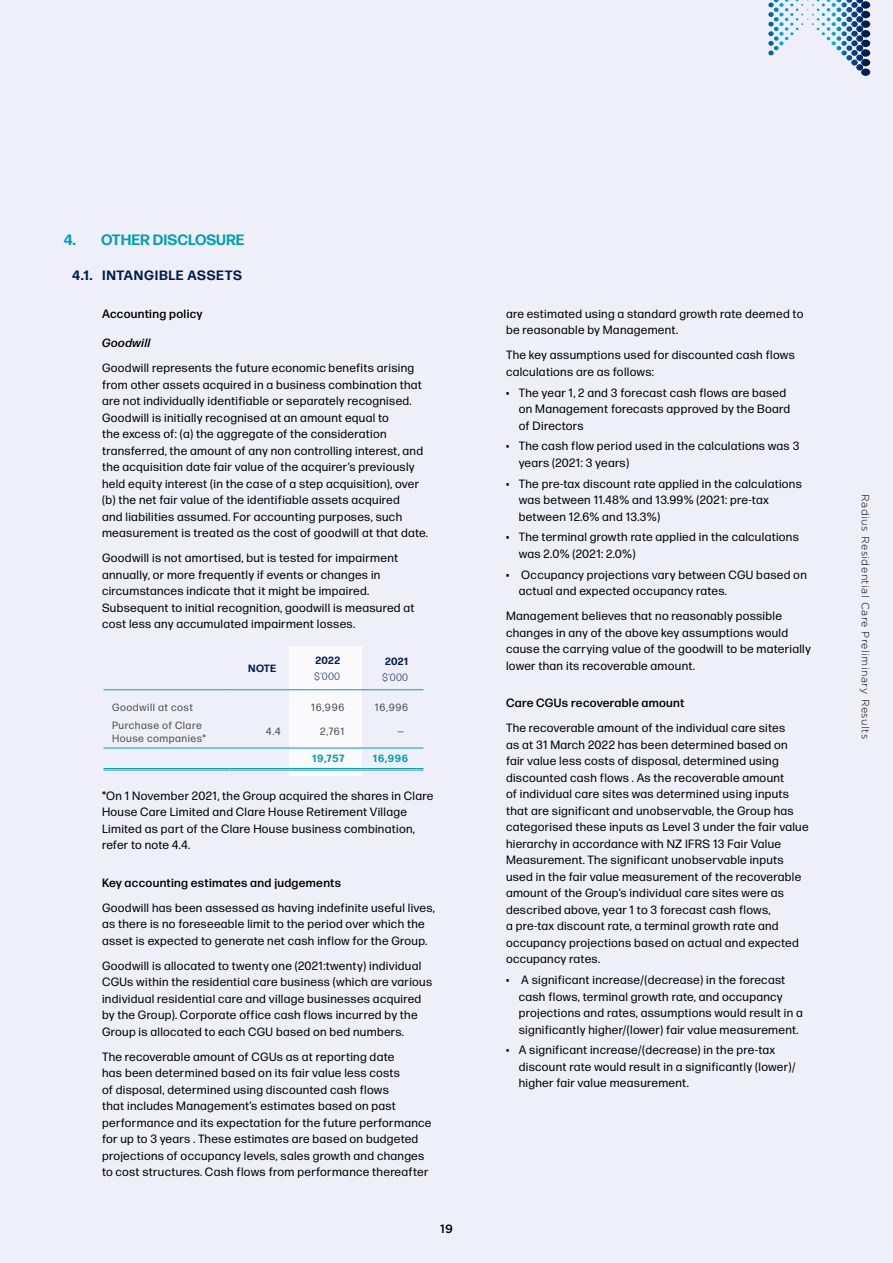
<style>
.page{position:relative;width:893px;height:1263px;background:#eeeff8}
.page>*{position:absolute;margin:0;border:0;box-sizing:border-box;transform-origin:0 0}
.t1{font:700 15px "Forma DJR Micro";color:#009fb4}
.t2{font:700 13.5px "Forma DJR Micro";letter-spacing:.05em;color:#001d4d}
.Paragraph_Text_2022{font:12px/16.5px "Forma DJR Micro";letter-spacing:.025em;color:#000}
.Sub_Heading_i{font:500 12px "Forma DJR Micro";letter-spacing:.025em;color:#000}
.Italic_Sub_Heading{font:italic 500 12px "Forma DJR Micro";letter-spacing:.025em;color:#000}
.t3{font:500 12px "Gotham";color:#000}
.Table_Text_2022{font:10.5px/12.6px "Forma DJR Micro";letter-spacing:.05em;color:#4d4d4f}
.t4{font:300 10.5px "Gotham";letter-spacing:.05em;color:#000}
.Number_Style_2022{font:10.5px "Forma DJR Micro";letter-spacing:.075em;color:#4d4d4f}
.Bold_Heading{font:700 10.5px "Forma DJR Micro";letter-spacing:.025em;color:#001d4d}
.Table_Numbers_Bold_2{font:700 10.5px "Forma DJR Micro";letter-spacing:.07em;color:#009fb4}
.Paragraph_text{font:300 10.5px "Forma DJR Micro";letter-spacing:.025em;color:#001d4d}
</style>
<div class="page">
<img style="left:768px;top:0;width:102px;height:76px">
<div style="left:289px;top:646px;width:72px;height:130px;background:#fafafd"></div>
<hr style="left:104px;top:768px;width:126px;height:2px;background:#fff">
<hr style="left:230px;top:768px;width:59px;height:2px;background:#fff">
<hr style="left:289px;top:768px;width:64px;height:2px;background:#fff">
<hr style="left:353px;top:768px;width:64px;height:2px;background:#fff">
<hr style="left:104px;top:689px;width:126px;height:1px;background:#009fb4">
<hr style="left:230px;top:689px;width:59px;height:1px;background:#009fb4">
<hr style="left:289px;top:689px;width:64px;height:1px;background:#009fb4">
<hr style="left:353px;top:689px;width:64px;height:1px;background:#009fb4">
<hr style="left:104px;top:768px;width:126px;height:1px;background:#009fb4">
<hr style="left:104px;top:770px;width:126px;height:1px;background:#009fb4">
<hr style="left:230px;top:768px;width:59px;height:1px;background:#009fb4">
<hr style="left:230px;top:770px;width:59px;height:1px;background:#009fb4">
<hr style="left:289px;top:768px;width:64px;height:1px;background:#009fb4">
<hr style="left:289px;top:770px;width:64px;height:1px;background:#009fb4">
<hr style="left:353px;top:768px;width:64px;height:1px;background:#009fb4">
<hr style="left:353px;top:770px;width:64px;height:1px;background:#009fb4">
<svg style="left:417px;top:768px;width:6px;height:3px"></svg>
<hr style="left:104px;top:748px;width:126px;height:1px;background:#009fb4">
<hr style="left:230px;top:748px;width:59px;height:1px;background:#009fb4">
<hr style="left:289px;top:748px;width:64px;height:1px;background:#009fb4">
<hr style="left:353px;top:748px;width:64px;height:1px;background:#009fb4">
<p class="t1" style="left:64px;top:230px;width:14px">4.</p>
<p class="t1" style="left:101px;top:230px;width:145px">OTHER DISCLOSURE</p>
<p class="t2" style="left:72px;top:267px;width:171px">4.1. INTANGIBLE ASSETS</p>
<p class="Sub_Heading_i" style="left:102px;top:306px;width:102px">Accounting policy</p>
<p class="Italic_Sub_Heading" style="left:102px;top:335px;width:50px">Goodwill</p>
<p class="Paragraph_Text_2022" style="left:102px;top:359px;width:328px">Goodwill represents the future economic benefits arising from other assets acquired in a business combination that are not individually identifiable or separately recognised.<br>Goodwill is initially recognised at an amount equal to<br>the excess of: (a) the aggregate of the consideration transferred, the amount of any non controlling interest, and the acquisition date fair value of the acquirer’s previously held equity interest (in the case of a step acquisition), over (b) the net fair value of the identifiable assets acquired<br>and liabilities assumed. For accounting purposes, such measurement is treated as the cost of goodwill at that date.</p>
<p class="Paragraph_Text_2022" style="left:102px;top:549px;width:314px">Goodwill is not amortised, but is tested for impairment annually, or more frequently if events or changes in circumstances indicate that it might be impaired.<br>Subsequent to initial recognition, goodwill is measured at cost less any accumulated impairment losses.</p>
<p class="Bold_Heading" style="left:248px;top:662px;width:30px">NOTE</p>
<p class="Bold_Heading" style="left:315px;top:654px;width:26px">2022</p>
<p class="Paragraph_text" style="left:314px;top:670px;width:27px">$’000</p>
<p class="Bold_Heading" style="left:385px;top:654px;width:25px">2021</p>
<p class="Paragraph_text" style="left:382px;top:670px;width:27px">$’000</p>
<p class="Table_Text_2022" style="left:112px;top:700px;width:82px">Goodwill at cost</p>
<p class="Number_Style_2022" style="left:311px;top:700px;width:35px">16,996</p>
<p class="Number_Style_2022" style="left:375px;top:700px;width:35px">16,996</p>
<p class="Table_Text_2022" style="left:112px;top:719px;width:96px">Purchase of Clare<br>House companies*</p>
<p class="Number_Style_2022" style="left:266px;top:725px;width:16px">4.4</p>
<p class="Number_Style_2022" style="left:320px;top:725px;width:26px">2,761</p>
<p class="Number_Style_2022" style="left:398px;top:725px;width:8px">—</p>
<p class="Table_Numbers_Bold_2" style="left:312px;top:752px;width:34px">19,757</p>
<p class="Table_Numbers_Bold_2" style="left:373px;top:752px;width:37px">16,996</p>
<p class="Paragraph_Text_2022" style="left:102px;top:787px;width:333px">*On 1 November 2021, the Group acquired the shares in Clare House Care Limited and Clare House Retirement Village Limited as part of the Clare House business combination, refer to note 4.4.</p>
<p class="Sub_Heading_i" style="left:102px;top:875px;width:241px">Key accounting estimates and judgements</p>
<p class="Paragraph_Text_2022" style="left:102px;top:899px;width:335px">Goodwill has been assessed as having indefinite useful lives, as there is no foreseeable limit to the period over which the asset is expected to generate net cash inflow for the Group.</p>
<p class="Paragraph_Text_2022" style="left:102px;top:957px;width:332px">Goodwill is allocated to twenty one (2021:twenty) individual CGUs within the residential care business (which are various individual residential care and village businesses acquired by the Group). Corporate office cash flows incurred by the Group is allocated to each CGU based on bed numbers.</p>
<p class="Paragraph_Text_2022" style="left:102px;top:1048px;width:331px">The recoverable amount of CGUs as at reporting date<br>has been determined based on its fair value less costs<br>of disposal, determined using discounted cash flows<br>that includes Management’s estimates based on past performance and its expectation for the future performance for up to 3 years . These estimates are based on budgeted projections of occupancy levels, sales growth and changes to cost structures. Cash flows from performance thereafter</p>
<p class="t3" style="left:440px;top:1221px;width:14px">19</p>
<p class="Paragraph_Text_2022" style="left:506px;top:305px;width:299px">are estimated using a standard growth rate deemed to be reasonable by Management.</p>
<p class="Paragraph_Text_2022" style="left:506px;top:347px;width:290px">The key assumptions used for discounted cash flows calculations are as follows:</p>
<p class="Paragraph_Text_2022" style="left:519px;top:384px;width:273px;text-indent:-13px">• The year 1, 2 and 3 forecast cash flows are based on Management forecasts approved by the Board of Directors</p>
<p class="Paragraph_Text_2022" style="left:519px;top:438px;width:282px;text-indent:-13px">• The cash flow period used in the calculations was 3 years (2021: 3 years)</p>
<p class="Paragraph_Text_2022" style="left:519px;top:475px;width:285px;text-indent:-13px">• The pre-tax discount rate applied in the calculations was between 11.48% and 13.99% (2021: pre-tax between 12.6% and 13.3%)</p>
<p class="Paragraph_Text_2022" style="left:519px;top:529px;width:282px;text-indent:-13px">• The terminal growth rate applied in the calculations was 2.0% (2021: 2.0%)</p>
<p class="Paragraph_Text_2022" style="left:519px;top:566px;width:290px;text-indent:-13px">• Occupancy projections vary between CGU based on actual and expected occupancy rates.</p>
<p class="Paragraph_Text_2022" style="left:506px;top:607px;width:306px">Management believes that no reasonably possible changes in any of the above key assumptions would cause the carrying value of the goodwill to be materially lower than its recoverable amount.</p>
<p class="Sub_Heading_i" style="left:506px;top:695px;width:180px">Care CGUs recoverable amount</p>
<p class="Paragraph_Text_2022" style="left:506px;top:720px;width:304px">The recoverable amount of the individual care sites<br>as at 31 March 2022 has been determined based on fair value less costs of disposal, determined using discounted cash flows . As the recoverable amount<br>of individual care sites was determined using inputs that are significant and unobservable, the Group has categorised these inputs as Level 3 under the fair value hierarchy in accordance with NZ IFRS 13 Fair Value Measurement. The significant unobservable inputs used in the fair value measurement of the recoverable amount of the Group’s individual care sites were as described above, year 1 to 3 forecast cash flows,<br>a pre-tax discount rate, a terminal growth rate and occupancy projections based on actual and expected occupancy rates.</p>
<p class="Paragraph_Text_2022" style="left:519px;top:971px;width:286px;text-indent:-13px">• A significant increase/(decrease) in the forecast cash flows, terminal growth rate, and occupancy projections and rates, assumptions would result in a significantly higher/(lower) fair value measurement.</p>
<p class="Paragraph_Text_2022" style="left:519px;top:1042px;width:279px;text-indent:-13px">• A significant increase/(decrease) in the pre-tax discount rate would result in a significantly (lower)/ higher fair value measurement.</p>
<p class="t4" style="left:872px;top:494px;width:246px;rotate:90deg">Radius Residential Care Preliminary Results</p>
</div>
